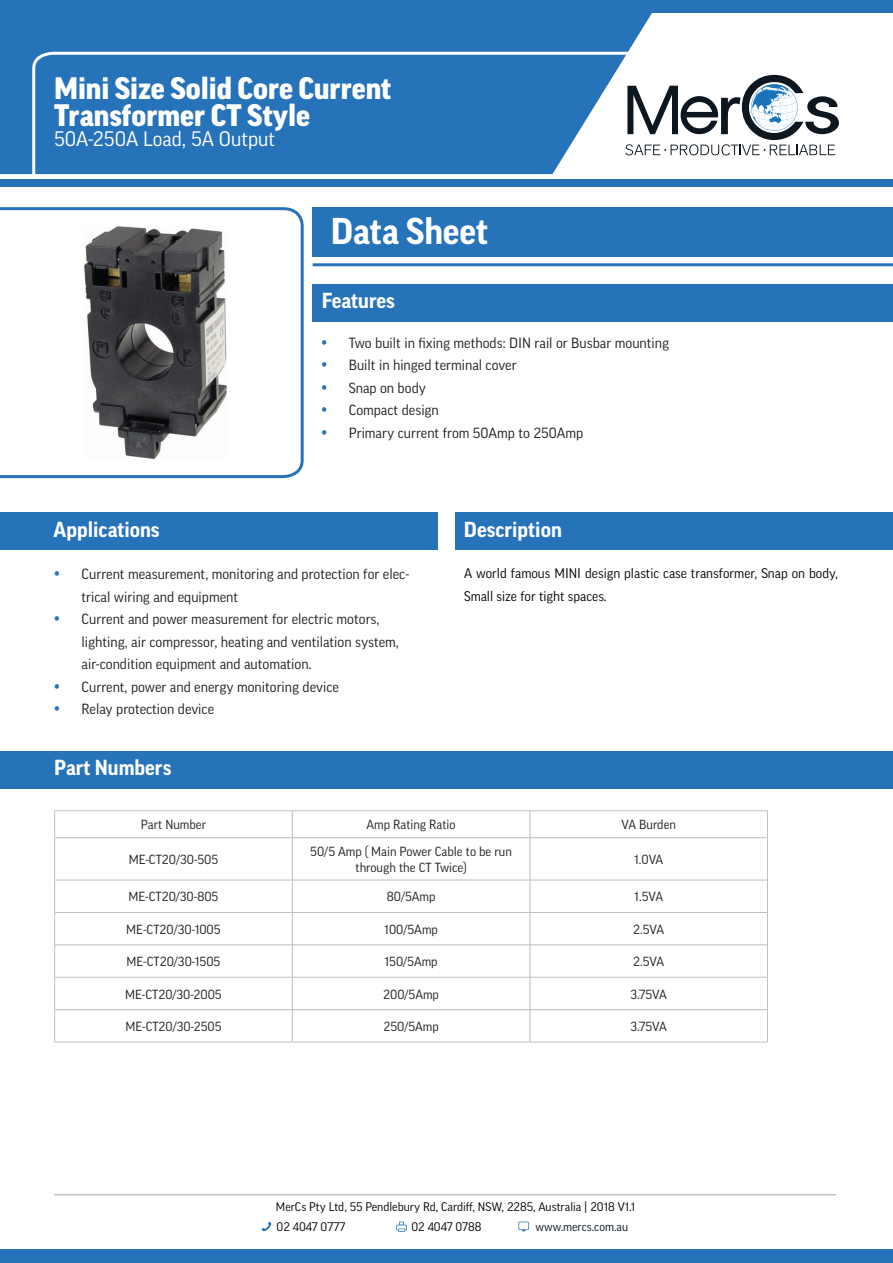
<style>
.page{position:relative;width:893px;height:1263px;background:#fff}
.page>*{position:absolute;margin:0;border:0;box-sizing:border-box;transform-origin:0 0}
.t1{font:700 36px "Good OT";color:#fff}
.t2{font:900 30px "Good OT";color:#fff}
.t3{font:700 21px "Good OT";color:#fff}
.t4{font:20.25px "Good OT";color:#fff}
.t5{font:14.25px/22.5px "Good OT";color:#231f20}
.t6{font:13.5px/22.5px "Good OT";color:#040503}
.t7{font:12.75px/15.3px "Good OT";color:#231f20;text-align:center}
.t8{font:12px "Good OT";color:#040503}
.t9{font:12px "Good OT";color:#0e171f}
.s1{font-size:18px;color:#2673ba}
</style>
<div class="page">
<div style="left:0;top:13px;width:661px;height:161px;background:#2673ba"></div>
<svg style="left:31px;top:50px;width:618px;height:125px;background:#3c81c1"></svg>
<svg style="left:625px;top:75px;width:214px;height:80px"></svg>
<div style="left:0;top:0;width:893px;height:13px;background:#2673ba"></div>
<div style="left:0;top:179px;width:893px;height:8px;background:#2673ba"></div>
<div style="left:0;top:1249px;width:893px;height:14px;background:#2673ba"></div>
<hr style="left:54px;top:1194px;width:782px;height:1px;background:#c3c1c5">
<svg style="left:262px;top:1221px;width:9px;height:10px"></svg>
<svg style="left:518px;top:1221px;width:11px;height:10px"></svg>
<svg style="left:396px;top:1221px;width:11px;height:11px"></svg>
<div style="left:313px;top:284px;width:580px;height:37px;background:#2673ba"></div>
<svg style="left:0;top:207px;width:304px;height:272px"></svg>
<div style="left:455px;top:513px;width:438px;height:37px;background:#2673ba"></div>
<div style="left:0;top:513px;width:437px;height:37px;background:#2673ba"></div>
<div style="left:313px;top:207px;width:580px;height:49px;background:#2673ba"></div>
<hr style="left:313px;top:263px;width:580px;height:3px;background:#2673ba">
<div style="left:0;top:751px;width:893px;height:37px;background:#2673ba"></div>
<hr style="left:54px;top:810px;width:238px;height:1px;background:#bcbdc0">
<svg style="left:54px;top:811px;width:1px;height:27px"></svg>
<hr style="left:292px;top:810px;width:238px;height:1px;background:#bcbdc0">
<hr style="left:530px;top:810px;width:238px;height:1px;background:#bcbdc0">
<svg style="left:767px;top:811px;width:1px;height:27px"></svg>
<hr style="left:54px;top:838px;width:1px;height:42px;background:#bcbdc0">
<hr style="left:767px;top:838px;width:1px;height:42px;background:#bcbdc0">
<hr style="left:54px;top:880px;width:1px;height:32px;background:#bcbdc0">
<hr style="left:767px;top:880px;width:1px;height:32px;background:#bcbdc0">
<hr style="left:54px;top:912px;width:1px;height:33px;background:#bcbdc0">
<hr style="left:767px;top:912px;width:1px;height:33px;background:#bcbdc0">
<hr style="left:54px;top:945px;width:1px;height:32px;background:#bcbdc0">
<hr style="left:767px;top:945px;width:1px;height:32px;background:#bcbdc0">
<hr style="left:54px;top:977px;width:1px;height:33px;background:#bcbdc0">
<hr style="left:767px;top:977px;width:1px;height:33px;background:#bcbdc0">
<hr style="left:54px;top:1010px;width:1px;height:32px;background:#bcbdc0">
<hr style="left:767px;top:1010px;width:1px;height:32px;background:#bcbdc0">
<hr style="left:54px;top:1042px;width:238px;height:1px;background:#bcbdc0">
<hr style="left:292px;top:1042px;width:238px;height:1px;background:#bcbdc0">
<hr style="left:530px;top:1042px;width:238px;height:1px;background:#bcbdc0">
<svg style="left:292px;top:811px;width:1px;height:26px"></svg>
<svg style="left:530px;top:811px;width:1px;height:26px"></svg>
<hr style="left:55px;top:837px;width:237px;height:1px;background:#bcbdc0">
<hr style="left:292px;top:837px;width:238px;height:1px;background:#bcbdc0">
<hr style="left:292px;top:838px;width:1px;height:42px;background:#bcbdc0">
<hr style="left:530px;top:837px;width:237px;height:1px;background:#bcbdc0">
<hr style="left:530px;top:838px;width:1px;height:42px;background:#bcbdc0">
<hr style="left:55px;top:880px;width:237px;height:1px;background:#bcbdc0">
<hr style="left:292px;top:880px;width:238px;height:1px;background:#bcbdc0">
<hr style="left:292px;top:880px;width:1px;height:32px;background:#bcbdc0">
<hr style="left:530px;top:880px;width:237px;height:1px;background:#bcbdc0">
<hr style="left:530px;top:880px;width:1px;height:32px;background:#bcbdc0">
<hr style="left:55px;top:912px;width:237px;height:1px;background:#bcbdc0">
<hr style="left:292px;top:912px;width:238px;height:1px;background:#bcbdc0">
<hr style="left:292px;top:913px;width:1px;height:32px;background:#bcbdc0">
<hr style="left:530px;top:912px;width:237px;height:1px;background:#bcbdc0">
<hr style="left:530px;top:913px;width:1px;height:32px;background:#bcbdc0">
<hr style="left:55px;top:944px;width:237px;height:1px;background:#bcbdc0">
<hr style="left:292px;top:944px;width:238px;height:1px;background:#bcbdc0">
<hr style="left:292px;top:945px;width:1px;height:32px;background:#bcbdc0">
<hr style="left:530px;top:944px;width:237px;height:1px;background:#bcbdc0">
<hr style="left:530px;top:945px;width:1px;height:32px;background:#bcbdc0">
<hr style="left:55px;top:977px;width:237px;height:1px;background:#bcbdc0">
<hr style="left:292px;top:977px;width:238px;height:1px;background:#bcbdc0">
<hr style="left:292px;top:977px;width:1px;height:32px;background:#bcbdc0">
<hr style="left:530px;top:977px;width:237px;height:1px;background:#bcbdc0">
<hr style="left:530px;top:977px;width:1px;height:32px;background:#bcbdc0">
<hr style="left:55px;top:1009px;width:237px;height:1px;background:#bcbdc0">
<hr style="left:292px;top:1009px;width:238px;height:1px;background:#bcbdc0">
<hr style="left:292px;top:1010px;width:1px;height:32px;background:#bcbdc0">
<hr style="left:530px;top:1009px;width:237px;height:1px;background:#bcbdc0">
<hr style="left:530px;top:1010px;width:1px;height:32px;background:#bcbdc0">
<img style="left:85px;top:227px;width:141px;height:232px">
<p class="t2" style="left:54px;top:72px;width:339px">Mini Size Solid Core Current</p>
<p class="t2" style="left:54px;top:99px;width:258px">Transformer CT Style</p>
<p class="t4" style="left:54px;top:128px;width:223px">50A-250A Load, 5A Output</p>
<p class="t1" style="left:331px;top:211px;width:159px">Data Sheet</p>
<p class="t3" style="left:322px;top:289px;width:75px">Features</p>
<p class="t5" style="left:322px;top:332px;width:349px"><span class="s1">•</span> Two built in fixing methods: DIN rail or Busbar mounting</p>
<p class="t5" style="left:322px;top:354px;width:196px"><span class="s1">•</span> Built in hinged terminal cover</p>
<p class="t5" style="left:322px;top:377px;width:106px"><span class="s1">•</span> Snap on body</p>
<p class="t5" style="left:322px;top:399px;width:119px"><span class="s1">•</span> Compact design</p>
<p class="t5" style="left:322px;top:422px;width:263px"><span class="s1">•</span> Primary current from 50Amp to 250Amp</p>
<p class="t3" style="left:54px;top:518px;width:108px">Applications</p>
<p class="t3" style="left:464px;top:518px;width:99px">Description</p>
<p class="t5" style="left:82px;top:563px;width:329px;text-indent:-27px"><span class="s1">•</span> Current measurement, monitoring and protection for elec&shy;trical wiring and equipment</p>
<p class="t5" style="left:82px;top:608px;width:319px;text-indent:-27px"><span class="s1">•</span> Current and power measurement for electric motors, lighting, air compressor, heating and ventilation system, air-condition equipment and automation.</p>
<p class="t5" style="left:55px;top:675px;width:286px"><span class="s1">•</span> Current, power and energy monitoring device</p>
<p class="t5" style="left:55px;top:698px;width:161px"><span class="s1">•</span> Relay protection device</p>
<p class="t3" style="left:54px;top:756px;width:119px">Part Numbers</p>
<p class="t6" style="left:464px;top:562px;width:375px">A world famous MINI design plastic case transformer, Snap on body,<br>Small size for tight spaces.</p>
<p class="t7" style="left:141px;top:817px;width:67px">Part Number</p>
<p class="t7" style="left:366px;top:817px;width:91px">Amp Rating Ratio</p>
<p class="t7" style="left:621px;top:817px;width:56px">VA Burden</p>
<p class="t7" style="left:129px;top:852px;width:91px">ME-CT20/30-505</p>
<p class="t7" style="left:310px;top:844px;width:203px">50/5 Amp ( Main Power Cable to be run through the CT Twice)</p>
<p class="t7" style="left:634px;top:852px;width:31px">1.0VA</p>
<p class="t7" style="left:129px;top:889px;width:91px">ME-CT20/30-805</p>
<p class="t7" style="left:387px;top:889px;width:50px">80/5Amp</p>
<p class="t7" style="left:634px;top:889px;width:30px">1.5VA</p>
<p class="t7" style="left:126px;top:922px;width:96px">ME-CT20/30-1005</p>
<p class="t7" style="left:384px;top:922px;width:55px">100/5Amp</p>
<p class="t7" style="left:633px;top:922px;width:33px">2.5VA</p>
<p class="t7" style="left:127px;top:954px;width:95px">ME-CT20/30-1505</p>
<p class="t7" style="left:385px;top:954px;width:55px">150/5Amp</p>
<p class="t7" style="left:633px;top:954px;width:33px">2.5VA</p>
<p class="t7" style="left:125px;top:986px;width:98px">ME-CT20/30-2005</p>
<p class="t7" style="left:383px;top:986px;width:57px">200/5Amp</p>
<p class="t7" style="left:630px;top:986px;width:38px">3.75VA</p>
<p class="t7" style="left:125px;top:1019px;width:98px">ME-CT20/30-2505</p>
<p class="t7" style="left:383px;top:1019px;width:57px">250/5Amp</p>
<p class="t7" style="left:630px;top:1019px;width:38px">3.75VA</p>
<p class="t8" style="left:276px;top:1200px;width:361px">MerCs Pty Ltd, 55 Pendlebury Rd, Cardiff, NSW, 2285, Australia | 2018 V1.1</p>
<p class="t8" style="left:277px;top:1220px;width:70px">02 4047 0777</p>
<p class="t8" style="left:411px;top:1220px;width:71px">02 4047 0788</p>
<p class="t9" style="left:536px;top:1220px;width:94px">www.mercs.com.au</p>
</div>
